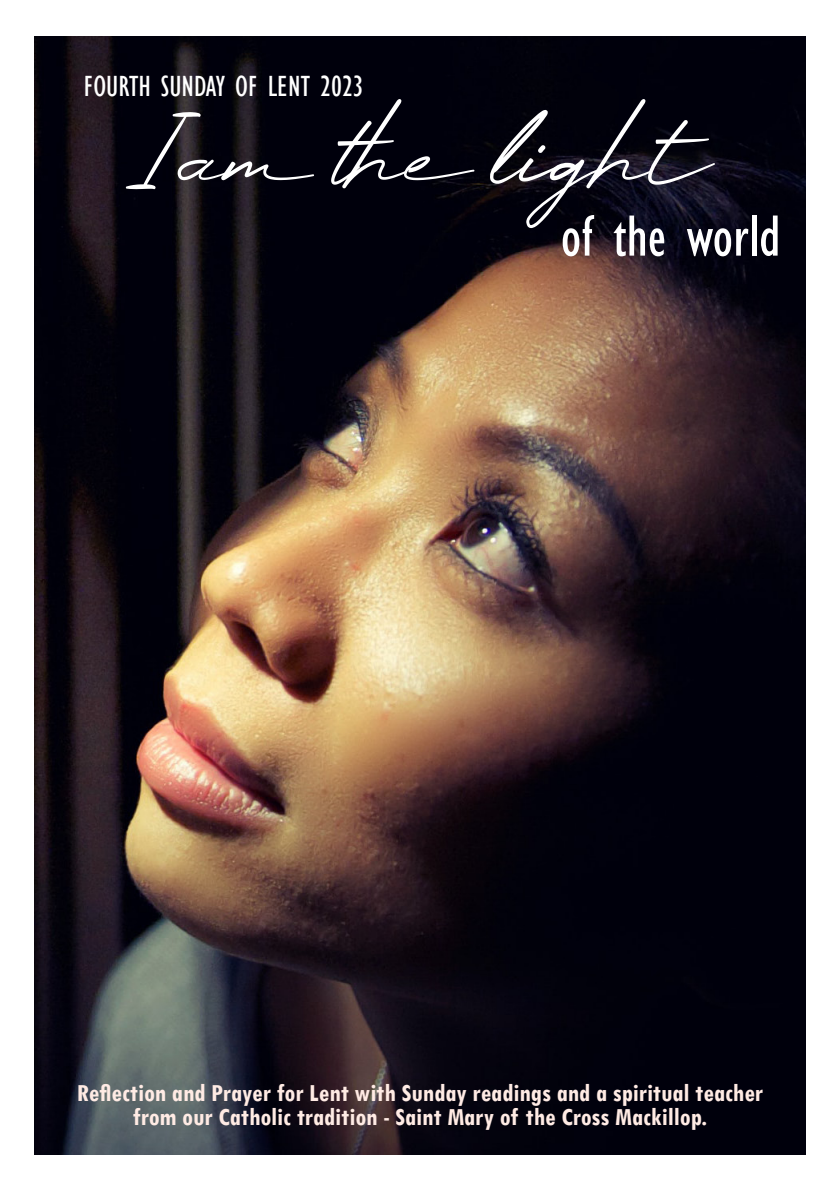
<style>
.page{position:relative;width:840px;height:1191px;background:#fff}
.page>*{position:absolute;margin:0;border:0;box-sizing:border-box;transform-origin:0 0}
.t1{font:92px "High Summit";color:#fff}
.t2{font:condensed 60px "Gill Sans";color:#fff}
.t3{font:condensed 30px "Gill Sans";color:#fff}
.t4{font:700 condensed 26px/24px "Tw Cen";color:#ffebe4;text-align:center}
</style>
<div class="page">
<img style="left:34px;top:37px;width:771px;height:1117px">
<p class="t3" style="left:84px;top:68px;width:281px">FOURTH SUNDAY OF LENT 2023</p>
<p class="t1" style="left:126px;top:95px;width:546px">Iam the light</p>
<p class="t2" style="left:560px;top:201px;width:221px">of the world</p>
<p class="t4" style="left:77px;top:1079px;width:687px">Reflection and Prayer for Lent with Sunday readings and a spiritual teacher from our Catholic tradition - Saint Mary of the Cross Mackillop.</p>
</div>
